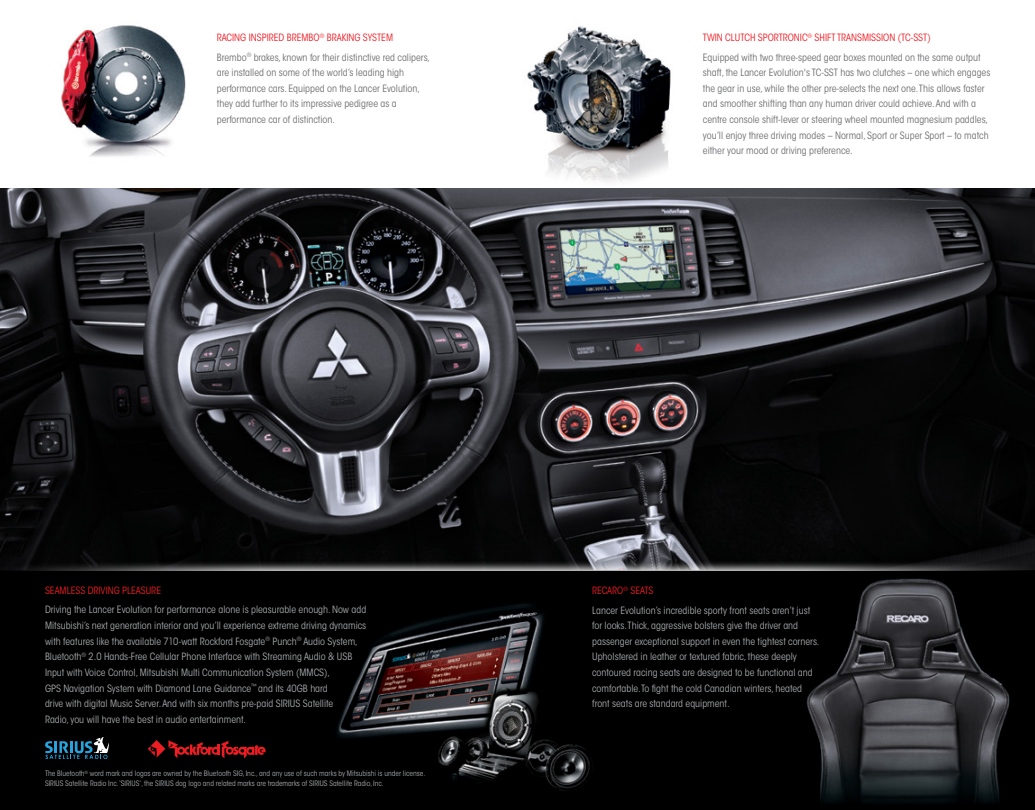
<style>
.page{position:relative;width:1035px;height:810px;background:#fff}
.page>*{position:absolute;margin:0;border:0;box-sizing:border-box;transform-origin:0 0}
.t1{font:condensed 10px/15.6px "ITC Avant Garde Std";color:#a7a9ac}
.t2{font:condensed 10px/15.6px "ITC Avant Garde Std";color:#6d6e71}
.t3{font:condensed 10px "ITC Avant Garde Std";color:#ed1d24}
.t4{font:condensed 7.5px/10px "ITC Avant Garde Std";color:#a7a9ac}
.s1{color:#ed1d24}
</style>
<div class="page">
<img style="left:527px;top:26px;width:144px;height:156px">
<img style="left:60px;top:25px;width:126px;height:132px">
<img style="left:0;top:188px;width:1035px;height:369px">
<img style="left:0;top:557px;width:1035px;height:253px">
<svg style="left:45px;top:737px;width:64px;height:22px"></svg>
<svg style="left:148px;top:740px;width:118px;height:18px;background:#540a0c"></svg>
<p class="t2" style="left:217px;top:28px;width:215px;line-height:19.4px"><span class="s1">RACING INSPIRED BREMBO</span><sup>®</sup> <span class="s1">BRAKING SYSTEM<br></span>Brembo<sup>®</sup> brakes, known for their distinctive red calipers,</p>
<p class="t2" style="left:217px;top:65px;width:205px">are installed on some of the world’s leading high performance cars. Equipped on the Lancer Evolution, they add further to its impressive pedigree as a performance car of distinction.</p>
<p class="t2" style="left:703px;top:28px;width:279px;line-height:19.4px"><span class="s1">TWIN CLUTCH SPORTRONIC</span><sup>®</sup> <span class="s1">SHIFT TRANSMISSION (TC-SST)<br></span>Equipped with two three-speed gear boxes mounted on the same output</p>
<p class="t2" style="left:703px;top:65px;width:289px">shaft, the Lancer Evolution's TC-SST has two clutches – one which engages the gear in use, while the other pre-selects the next one. This allows faster and smoother shifting than any human driver could achieve. And with a centre console shift-lever or steering wheel mounted magnesium paddles, you’ll enjoy three driving modes – Normal, Sport or Super Sport – to match either your mood or driving preference.</p>
<p class="t3" style="left:45px;top:584px;width:118px">SEAMLESS DRIVING PLEASURE</p>
<p class="t1" style="left:45px;top:602px;width:323px">Driving the Lancer Evolution for performance alone is pleasurable enough. Now add Mitsubishi’s next generation interior and you’ll experience extreme driving dynamics with features like the available 710-watt Rockford Fosgate<sup>®</sup> Punch<sup>®</sup> Audio System, Bluetooth<sup>®</sup> 2.0 Hands-Free Cellular Phone Interface with Streaming Audio &amp; USB Input with Voice Control, Mitsubishi Multi Communication System (MMCS),<br>GPS Navigation System with Diamond Lane Guidance<sup>™</sup> and its 40GB hard<br>drive with digital Music Server. And with six months pre-paid Siri us Satellite<br>Radio, you will have the best in audio entertainment.</p>
<p class="t4" style="left:45px;top:768px;width:382px">The Bluetooth<sup>®</sup> word mark and logos are owned by the Bluetooth SIG, Inc., and any use of such marks by Mitsubishi is under license.<br>SIRIUS Satellite Radio Inc.‘SIRIUS’, the SIRIUS dog logo and related marks are trademarks of SIRIUS Satellite Radio, Inc.</p>
<p class="t1" style="left:592px;top:581px;width:220px;line-height:19.4px"><span class="s1">ReCaRo</span><sup>®</sup> <span class="s1">SeatS<br></span>Lancer Evolution’s incredible sporty front seats aren’t just</p>
<p class="t1" style="left:592px;top:618px;width:229px">for looks. Thick, aggressive bolsters give the driver and passenger exceptional support in even the tightest corners.<br>Upholstered in leather or textured fabric, these deeply contoured racing seats are designed to be functional and comfortable. To fight the cold Canadian winters, heated front seats are standard equipment.</p>
</div>
